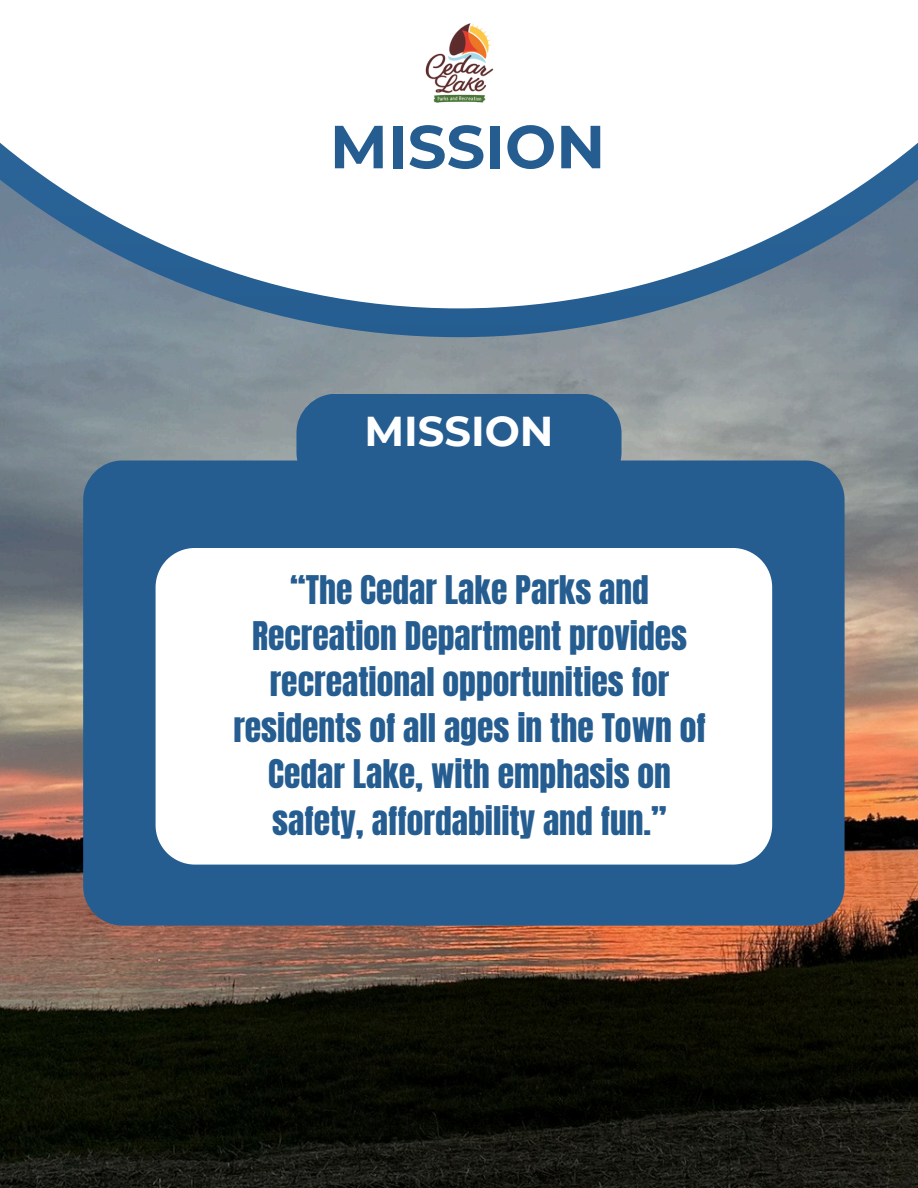
<style>
.page{position:relative;width:918px;height:1188px;background:#fff}
.page>*{position:absolute;margin:0;border:0;box-sizing:border-box;transform-origin:0 0}
.t1{font:700 60.6px "Montserrat";color:#255d91}
.t2{font:700 41.7px "Montserrat";color:#fff}
.t3{font:33.6px/46.2px "Anton";color:#255d91;text-align:center}
</style>
<div class="page">
<img style="left:0;top:337px;width:918px;height:851px">
<svg style="left:0;top:308px;width:918px;height:29px;background:#678297"></svg>
<svg style="left:0;top:142px;width:918px;height:166px"></svg>
<div style="left:83px;top:460px;width:761px;height:466px;background:#255d91;border-radius:39px"></div>
<div style="left:156px;top:548px;width:616px;height:317px;background:#fff"></div>
<div style="left:296px;top:394px;width:326px;height:98px;background:#255d91;border-radius:39px"></div>
<img style="left:425px;top:23px;width:69px;height:80px">
<p class="t1" style="left:330px;top:110px;width:277px">MISSION</p>
<h1 class="t2" style="left:365px;top:405px;width:190px">MISSION</h1>
<h2 class="t3" style="left:233px;top:567px;width:474px">“The Cedar Lake Parks and<br>Recreation Department provides recreational opportunities for residents of all ages in the Town of<br>Cedar Lake, with emphasis on safety, affordability and fun.”</h2>
</div>
